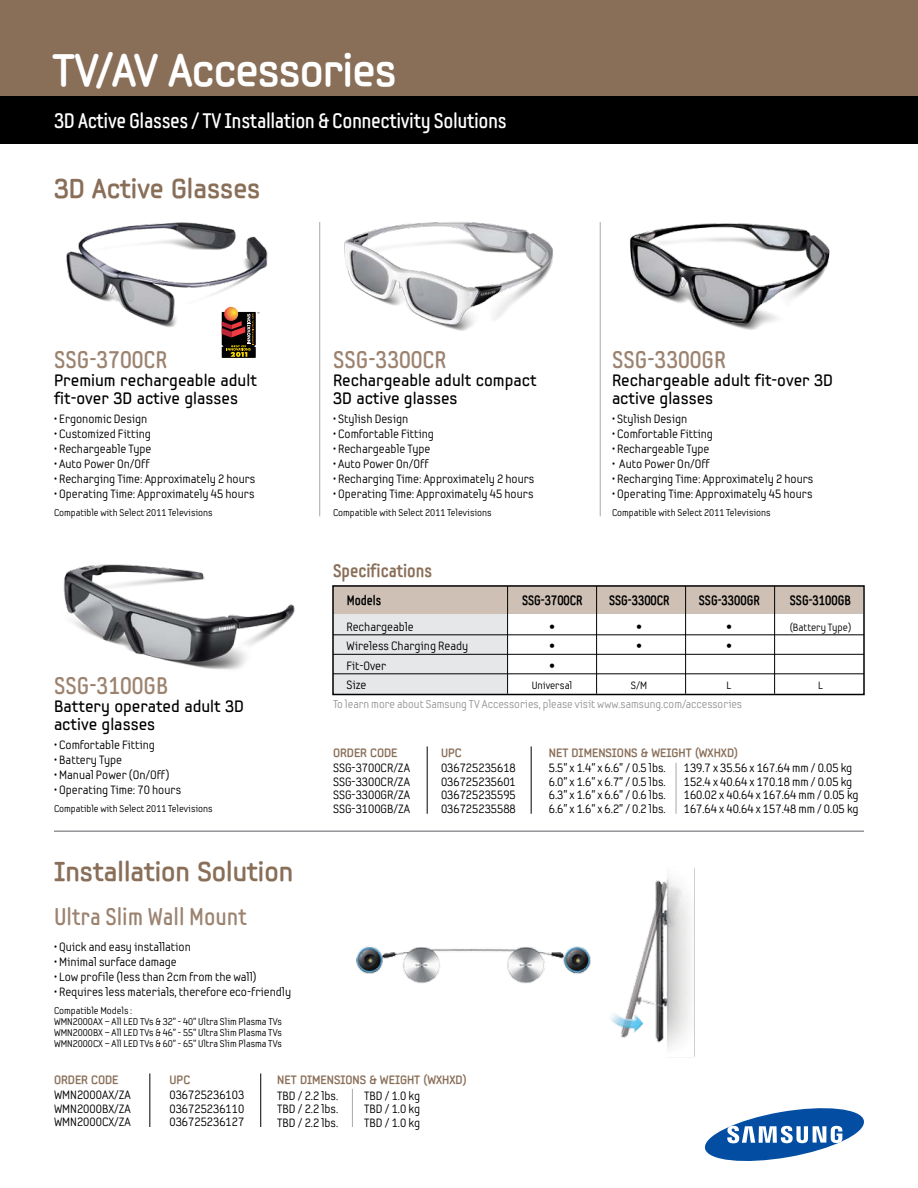
<style>
.page{position:relative;width:918px;height:1188px;background:#fff}
.page>*{position:absolute;margin:0;border:0;box-sizing:border-box;transform-origin:0 0}
.t1{font:700 45px "Samsung Imagination Modern";letter-spacing:-.015em;color:#fff}
.t2{font:700 27px "Samsung Imagination Modern";color:#896e58}
.t3{font:24px "Samsung Imagination Cond Modern";color:#9c8370}
.t4{font:21px "Samsung Imagination Cond Modern";letter-spacing:-.02em;color:#fff}
.t5{font:18px "Samsung Imagination Cond Modern Bo";color:#896e58}
.t6{font:16.5px/18px "Samsung Imagination Modern";color:#000}
.t7{font:13.5px "Samsung Imagination Cond Modern Bo";color:#000;scale:.95 1}
.t8{font:12px "Samsung Imagination";color:#000}
.t9{font:700 12px "Samsung Imagination Modern";color:#896e58}
.t10{font:12px "Helvetica Neue";color:#000}
.t11{font:11.25px "Samsung Imagination";color:#939598}
.t12{font:10.5px "Samsung Imagination";color:#000}
.t13{font:9.75px/11.2px "Samsung Imagination";color:#000}
</style>
<div class="page">
<svg style="left:704px;top:1108px;width:160px;height:53px"></svg>
<div style="left:0;top:85px;width:918px;height:59px;background:#000"></div>
<div style="left:0;top:0;width:918px;height:96px;background:#896e58"></div>
<hr style="left:427px;top:746px;width:1px;height:68px;background:#000">
<hr style="left:531px;top:746px;width:1px;height:68px;background:#000">
<hr style="left:676px;top:763px;width:1px;height:51px;background:#a7a9ac">
<img style="left:66px;top:222px;width:202px;height:108px">
<hr style="left:54px;top:830px;width:810px;height:2px;background:#939598">
<svg style="left:224px;top:307px;width:14px;height:14px"></svg>
<svg style="left:222px;top:312px;width:38px;height:46px;background:#614331"></svg>
<img style="left:63px;top:564px;width:232px;height:106px">
<img style="left:344px;top:222px;width:209px;height:109px">
<img style="left:630px;top:223px;width:200px;height:107px">
<div style="left:333px;top:614px;width:174px;height:80px;background:#e6e7e8"></div>
<div style="left:333px;top:586px;width:530px;height:28px;background:#cec0b4"></div>
<hr style="left:507px;top:586px;width:1px;height:108px;background:#000">
<hr style="left:596px;top:586px;width:1px;height:108px;background:#000">
<hr style="left:685px;top:586px;width:1px;height:108px;background:#000">
<hr style="left:774px;top:586px;width:1px;height:108px;background:#000">
<hr style="left:333px;top:634px;width:531px;height:1px;background:#000">
<hr style="left:333px;top:654px;width:531px;height:1px;background:#000">
<hr style="left:333px;top:673px;width:531px;height:1px;background:#000">
<div style="left:332px;top:585px;width:533px;height:110px;border:2px solid #000"></div>
<hr style="left:319px;top:222px;width:1px;height:294px;background:#a7a9ac">
<hr style="left:600px;top:222px;width:1px;height:294px;background:#a7a9ac">
<img style="left:352px;top:868px;width:343px;height:221px">
<hr style="left:149px;top:1073px;width:1px;height:54px;background:#000">
<hr style="left:260px;top:1073px;width:1px;height:54px;background:#000">
<hr style="left:352px;top:1089px;width:1px;height:38px;background:#a7a9ac">
<h1 class="t1" style="left:53px;top:41px;width:346px">TV/AV ACCESSORIES</h1>
<h3 class="t4" style="left:54px;top:108px;width:454px">3D Active Glasses / TV Installation &amp; Connectivity Solutions</h3>
<h2 class="t2" style="left:54px;top:172px;width:208px">3D ACTIVE GLASSES</h2>
<h3 class="t3" style="left:54px;top:344px;width:115px">SSG-3700CR</h3>
<h3 class="t6" style="left:54px;top:371px;width:204px">Premium rechargeable adult fit-over 3D active glasses</h3>
<p class="t8" style="left:54px;top:412px;width:95px">• Ergonomic Design</p>
<p class="t8" style="left:54px;top:427px;width:98px">• Customized Fitting</p>
<p class="t8" style="left:54px;top:442px;width:99px">• Rechargeable Type</p>
<p class="t8" style="left:54px;top:457px;width:97px">• Auto Power On/Off</p>
<p class="t8" style="left:54px;top:472px;width:203px">• Recharging Time: Approximately 2 hours</p>
<p class="t8" style="left:54px;top:487px;width:202px">• Operating Time: Approximately 45 hours</p>
<p class="t13" style="left:54px;top:507px;width:160px">Compatible with Select 2011 Televisions</p>
<h3 class="t3" style="left:54px;top:670px;width:116px">SSG-3100GB</h3>
<h3 class="t6" style="left:54px;top:697px;width:192px">Battery operated adult 3D active glasses</h3>
<p class="t8" style="left:54px;top:738px;width:103px">• Comfortable Fitting</p>
<p class="t8" style="left:54px;top:753px;width:70px">• Battery Type</p>
<p class="t8" style="left:54px;top:768px;width:117px">• Manual Power (On/Off)</p>
<p class="t8" style="left:54px;top:783px;width:129px">• Operating Time: 70 hours</p>
<p class="t13" style="left:54px;top:803px;width:160px">Compatible with Select 2011 Televisions</p>
<h2 class="t2" style="left:54px;top:854px;width:241px">INSTALLATION SOLUTION</h2>
<h3 class="t3" style="left:54px;top:902px;width:194px">Ultra Slim Wall Mount</h3>
<p class="t8" style="left:54px;top:939px;width:138px">• Quick and easy installation</p>
<p class="t8" style="left:54px;top:954px;width:124px">• Minimal surface damage</p>
<p class="t8" style="left:54px;top:969px;width:204px">• Low profile (less than 2cm from the wall)</p>
<p class="t8" style="left:54px;top:984px;width:239px">• Requires less materials, therefore eco-friendly</p>
<p class="t13" style="left:54px;top:1005px;width:230px">Compatible Models :<br>WMN2000AX – All LED TVs &amp; 32” - 40” Ultra Slim Plasma TVs WMN2000BX – All LED TVs &amp; 46” - 55” Ultra Slim Plasma TVs WMN2000CX – All LED TVs &amp; 60” - 65” Ultra Slim Plasma TVs</p>
<h3 class="t3" style="left:333px;top:344px;width:115px">SSG-3300CR</h3>
<h3 class="t6" style="left:333px;top:371px;width:205px">Rechargeable adult compact<br>3D active glasses</h3>
<p class="t8" style="left:333px;top:412px;width:77px">• Stylish Design</p>
<p class="t8" style="left:333px;top:427px;width:103px">• Comfortable Fitting</p>
<p class="t8" style="left:333px;top:442px;width:99px">• Rechargeable Type</p>
<p class="t8" style="left:333px;top:457px;width:97px">• Auto Power On/Off</p>
<p class="t8" style="left:333px;top:472px;width:203px">• Recharging Time: Approximately 2 hours</p>
<p class="t8" style="left:333px;top:487px;width:202px">• Operating Time: Approximately 45 hours</p>
<p class="t13" style="left:333px;top:507px;width:160px">Compatible with Select 2011 Televisions</p>
<h3 class="t5" style="left:333px;top:559px;width:101px">Specifications</h3>
<h3 class="t3" style="left:612px;top:344px;width:116px">SSG-3300GR</h3>
<h3 class="t6" style="left:612px;top:371px;width:223px">Rechargeable adult fit-over 3D active glasses</h3>
<p class="t8" style="left:612px;top:412px;width:77px">• Stylish Design</p>
<p class="t8" style="left:612px;top:427px;width:103px">• Comfortable Fitting</p>
<p class="t8" style="left:612px;top:442px;width:99px">• Rechargeable Type</p>
<p class="t8" style="left:612px;top:457px;width:99px">• Auto Power On/Off</p>
<p class="t8" style="left:612px;top:472px;width:203px">• Recharging Time: Approximately 2 hours</p>
<p class="t8" style="left:612px;top:487px;width:202px">• Operating Time: Approximately 45 hours</p>
<p class="t13" style="left:612px;top:507px;width:160px">Compatible with Select 2011 Televisions</p>
<p class="t7" style="left:347px;top:592px;width:38px">Models</p>
<p class="t7" style="left:522px;top:592px;width:65px">SSG-3700CR</p>
<p class="t7" style="left:609px;top:592px;width:65px">SSG-3300CR</p>
<p class="t7" style="left:699px;top:592px;width:66px">SSG-3300GR</p>
<p class="t7" style="left:790px;top:592px;width:66px">SSG-3100GB</p>
<p class="t8" style="left:346px;top:619px;width:69px">Rechargeable</p>
<p class="t10" style="left:549px;top:619px;width:7px">•</p>
<p class="t10" style="left:636px;top:619px;width:7px">•</p>
<p class="t10" style="left:726px;top:619px;width:7px">•</p>
<p class="t12" style="left:790px;top:621px;width:63px">(Battery Type)</p>
<p class="t8" style="left:346px;top:639px;width:123px">Wireless Charging Ready</p>
<p class="t10" style="left:549px;top:639px;width:7px">•</p>
<p class="t10" style="left:636px;top:639px;width:7px">•</p>
<p class="t10" style="left:726px;top:639px;width:7px">•</p>
<p class="t8" style="left:346px;top:658px;width:41px">Fit-Over</p>
<p class="t10" style="left:549px;top:658px;width:7px">•</p>
<p class="t8" style="left:346px;top:678px;width:21px">Size</p>
<p class="t12" style="left:532px;top:679px;width:42px">Universal</p>
<p class="t12" style="left:631px;top:679px;width:18px">S/M</p>
<p class="t12" style="left:727px;top:679px;width:6px">L</p>
<p class="t12" style="left:818px;top:679px;width:6px">L</p>
<p class="t11" style="left:333px;top:698px;width:411px">To learn more about Samsung TV Accessories, please visit www.samsung.com/accessories</p>
<p class="t9" style="left:333px;top:745px;width:66px">ORDER CODE</p>
<p class="t9" style="left:441px;top:745px;width:21px">UPC</p>
<p class="t8" style="left:333px;top:761px;width:78px">SSG-3700CR/ZA</p>
<p class="t8" style="left:441px;top:761px;width:76px">036725235618</p>
<p class="t8" style="left:333px;top:775px;width:78px">SSG-3300CR/ZA</p>
<p class="t8" style="left:441px;top:775px;width:76px">036725235601</p>
<p class="t8" style="left:333px;top:788px;width:79px">SSG-3300GR/ZA</p>
<p class="t8" style="left:441px;top:788px;width:76px">036725235595</p>
<p class="t8" style="left:333px;top:802px;width:79px">SSG-3100GB/ZA</p>
<p class="t8" style="left:441px;top:802px;width:76px">036725235588</p>
<p class="t9" style="left:549px;top:745px;width:191px">NET DIMENSIONS &amp; WEIGHT (WXHXD)</p>
<p class="t8" style="left:549px;top:761px;width:118px">5.5” x 1.4” x 6.6” / 0.5 lbs.</p>
<p class="t8" style="left:684px;top:761px;width:170px">139.7 x 35.56 x 167.64 mm / 0.05 kg</p>
<p class="t8" style="left:549px;top:775px;width:118px">6.0” x 1.6” x 6.7” / 0.5 lbs.</p>
<p class="t8" style="left:684px;top:775px;width:170px">152.4 x 40.64 x 170.18 mm / 0.05 kg</p>
<p class="t8" style="left:549px;top:788px;width:118px">6.3” x 1.6” x 6.6” / 0.6 lbs.</p>
<p class="t8" style="left:684px;top:788px;width:176px">160.02 x 40.64 x 167.64 mm / 0.05 kg</p>
<p class="t8" style="left:549px;top:802px;width:118px">6.6” x 1.6” x 6.2” / 0.2 lbs.</p>
<p class="t8" style="left:684px;top:802px;width:176px">167.64 x 40.64 x 157.48 mm / 0.05 kg</p>
<p class="t9" style="left:54px;top:1072px;width:66px">ORDER CODE</p>
<p class="t9" style="left:170px;top:1072px;width:21px">UPC</p>
<p class="t8" style="left:54px;top:1088px;width:78px">WMN2000AX/ZA</p>
<p class="t8" style="left:170px;top:1088px;width:76px">036725236103</p>
<p class="t8" style="left:54px;top:1102px;width:78px">WMN2000BX/ZA</p>
<p class="t8" style="left:170px;top:1102px;width:76px">036725236110</p>
<p class="t8" style="left:54px;top:1115px;width:78px">WMN2000CX/ZA</p>
<p class="t8" style="left:170px;top:1115px;width:76px">036725236127</p>
<p class="t9" style="left:277px;top:1072px;width:191px">NET DIMENSIONS &amp; WEIGHT (WXHXD)</p>
<p class="t8" style="left:277px;top:1088px;width:62px">TBD / 2.2 lbs.</p>
<p class="t8" style="left:364px;top:1088px;width:57px">TBD / 1.0 kg</p>
<p class="t8" style="left:277px;top:1102px;width:62px">TBD / 2.2 lbs.</p>
<p class="t8" style="left:364px;top:1102px;width:57px">TBD / 1.0 kg</p>
<p class="t8" style="left:277px;top:1115px;width:62px">TBD / 2.2 lbs.</p>
<p class="t8" style="left:364px;top:1115px;width:57px">TBD / 1.0 kg</p>
</div>
